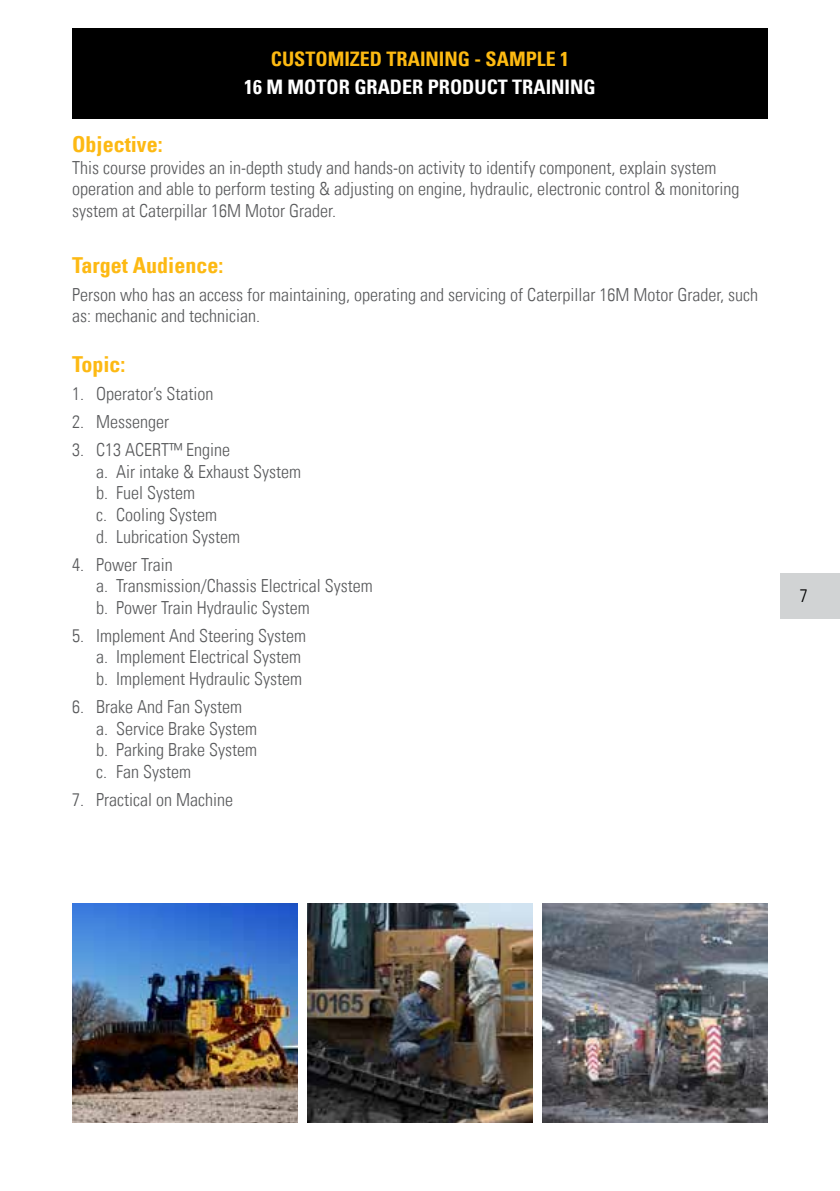
<style>
.page{position:relative;width:840px;height:1191px;background:#fff}
.page>*{position:absolute;margin:0;border:0;box-sizing:border-box;transform-origin:0 0}
.t1{font:700 condensed 22px "Univers LT";color:#fdb913}
.t2{font:700 condensed 20px "Univers LT";color:#fff}
.t3{font:700 condensed 20px "Univers LT";color:#fdba12}
.t4{font:300 condensed 18px/21.6px "Univers LT";color:#58595b}
.t5{font:300 condensed 18px "Univers LT";color:#000}
</style>
<div class="page">
<div style="left:780px;top:573px;width:59px;height:45px;background:#d1d3d4"></div>
<div style="left:72px;top:28px;width:695px;height:91px;background:#000"></div>
<img style="left:307px;top:903px;width:225px;height:220px">
<img style="left:72px;top:903px;width:225px;height:220px">
<img style="left:542px;top:903px;width:225px;height:220px">
<p class="t3" style="left:271px;top:46px;width:299px">CUSTOMIZED TRAINING - SAMPLE 1</p>
<p class="t2" style="left:244px;top:74px;width:353px">16 M MOTOR GRADER PRODUCT TRAINING</p>
<p class="t1" style="left:72px;top:131px;width:92px">Objective:</p>
<p class="t4" style="left:72px;top:156px;width:668px">This course provides an in-depth study and hands-on activity to identify component, explain system operation and able to perform testing &amp; adjusting on engine, hydraulic, electronic control &amp; monitoring system at Caterpillar 16M Motor Grader.</p>
<p class="t1" style="left:72px;top:251px;width:153px">Target Audience:</p>
<p class="t4" style="left:72px;top:284px;width:687px">Person who has an access for maintaining, operating and servicing of Caterpillar 16M Motor Grader, such as: mechanic and technician.</p>
<p class="t1" style="left:72px;top:351px;width:55px">Topic:</p>
<p class="t4" style="left:72px;top:383px;width:143px">1. Operator’s Station</p>
<p class="t4" style="left:72px;top:411px;width:98px">2. Messenger</p>
<p class="t4" style="left:96px;top:439px;width:206px;text-indent:-24px">3. C13 ACERT™ Engine<br>a. Air intake &amp; Exhaust System b. Fuel System<br>c. Cooling System<br>d. Lubrication System</p>
<p class="t4" style="left:96px;top:553px;width:278px;text-indent:-24px">4. Power Train<br>a. Transmission/Chassis Electrical System b. Power Train Hydraulic System</p>
<p class="t4" style="left:96px;top:624px;width:211px;text-indent:-24px">5. Implement And Steering System a. Implement Electrical System b. Implement Hydraulic System</p>
<p class="t4" style="left:96px;top:696px;width:162px;text-indent:-24px">6. Brake And Fan System a. Service Brake System b. Parking Brake System c. Fan System</p>
<p class="t4" style="left:72px;top:788px;width:162px">7. Practical on Machine</p>
<p class="t5" style="left:799px;top:584px;width:9px">7</p>
</div>
